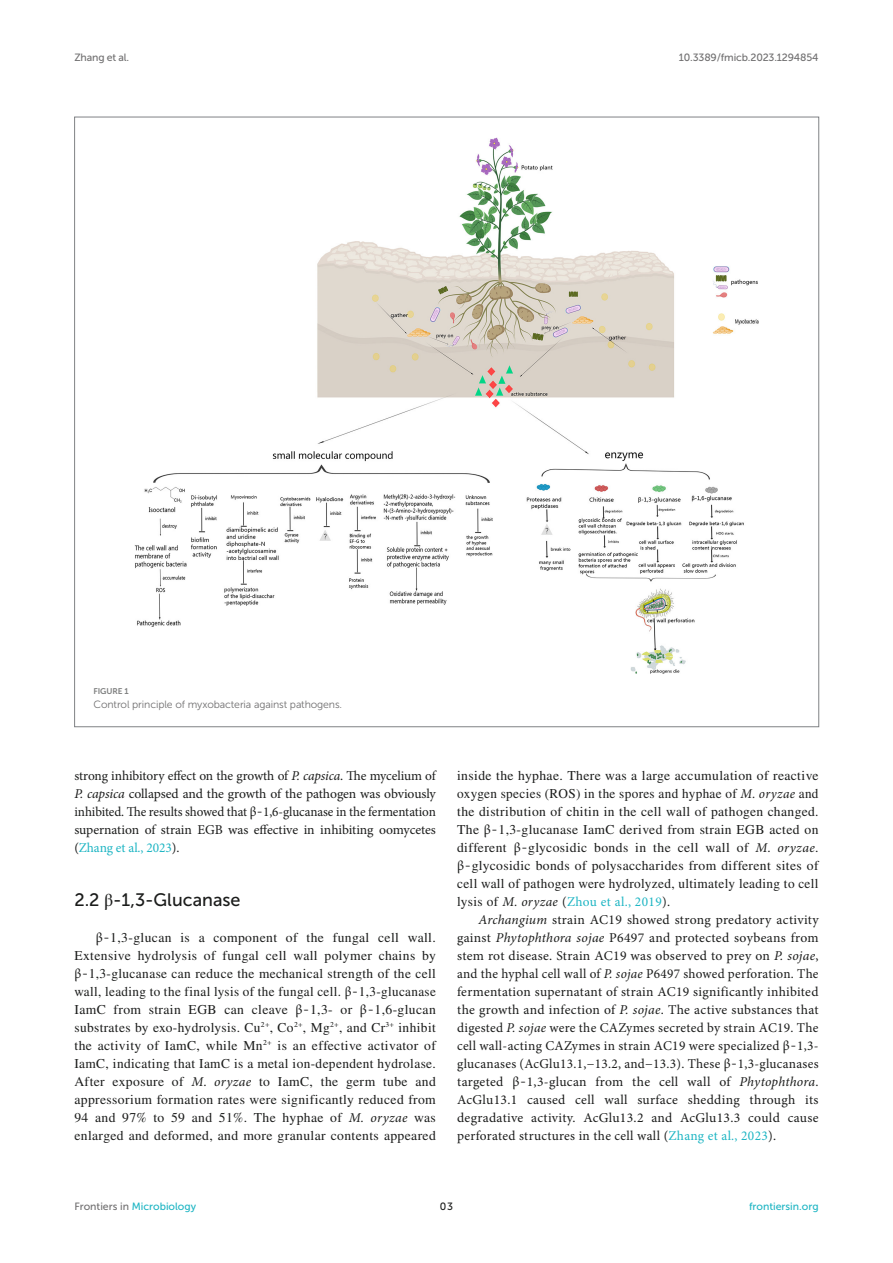
<style>
.page{position:relative;width:893px;height:1263px;background:#fff}
.page>*{position:absolute;margin:0;border:0;box-sizing:border-box;transform-origin:0 0}
.HEAD_2{font:18px "Museo Sans 500";color:#1b1c1b}
.TEXT_FLUSH{font:13.5px/18px "STIX General";letter-spacing:.03em;color:#1b1c1b;text-align:justify}
.TEXT{font:13.5px/18px "Minion Pro";letter-spacing:.005em;color:#1b1c1b;text-align:justify}
.FIG_LEG{font:10.5px "Museo Sans 300";letter-spacing:-.01em;color:#706f70}
.t1{font:10.5px "Museo Sans 500";color:#1db5c3}
.t2{font:10.5px "Museo Sans 500";letter-spacing:-.015em;color:#706f70}
.t3{font:10.5px "Museo Sans 500";color:#1b1c1b}
.FIG_HD{font:8.25px "Museo Sans 700";letter-spacing:-.01em;color:#7e7f7f}
.s1{font-style:italic}
.s2{font-family:"Museo Sans 300"}
.s3{color:#1db5c3}
.s4{font-family:"STIX General"}
.s5{font-family:"Minion Pro"}
.s6{font-family:"Minion Pro";font-style:italic}
.s7{font-family:"Minion Pro";color:#1db5c3}
.s8{color:#706f70}
</style>
<div class="page">
<img style="left:134px;top:137px;width:625px;height:537px">
<p class="t2" style="left:74px;top:51px;width:56px">Zhang et al.</p>
<p class="t2" style="left:679px;top:51px;width:141px">10.3389/fmicb.2023.1294854</p>
<p class="FIG_HD" style="left:94px;top:687px;width:37px">FIGURE 1</p>
<p class="FIG_LEG" style="left:94px;top:698px;width:250px">Control principle of myxobacteria against pathogens.</p>
<p class="TEXT" style="left:74px;top:767px;width:363px">strong inhibitory effect on the growth of <span class="s1">P. capsica</span>. The mycelium of <span class="s1">P. capsica</span> collapsed and the growth of the pathogen was obviously inhibited. The results showed that β<span class="s2">-</span>1,6-glucanase in the fermentation supernation of strain EGB was effective in inhibiting oomycetes (<span class="s3">Zhang et al., 2023</span>).</p>
<p class="HEAD_2" style="left:74px;top:890px;width:168px">2.2 <span class="s4">β</span>-1,3-Glucanase</p>
<p class="TEXT_FLUSH" style="left:74px;top:929px;width:363px;text-indent:21px"><span class="s5">β</span><span class="s2">-</span>1,3-glucan is a component of the fungal cell wall.<br>Extensive hydrolysis of fungal cell wall polymer chains by <span class="s5">β</span><span class="s2">-</span>1,3-glucanase can reduce the mechanical strength of the cell wall, leading to the final lysis of the fungal cell. <span class="s5">β</span><span class="s2">-</span>1,3-glucanase IamC from strain EGB can cleave <span class="s5">β</span><span class="s2">-</span>1,3- or <span class="s5">β</span><span class="s2">-</span>1,6-glucan substrates by exo-hydrolysis. Cu<sup>2+</sup>, Co<sup>2+</sup>, Mg<sup>2+</sup>, and Cr<sup>3+</sup> inhibit the activity of IamC, while Mn<sup>2+</sup> is an effective activator of IamC, indicating that IamC is a metal ion-dependent hydrolase.<br>After exposure of <span class="s6">M. oryzae</span> to IamC, the germ tube and appressorium formation rates were significantly reduced from 94 and 97% to 59 and 51%. The hyphae of <span class="s6">M. oryzae</span> was enlarged and deformed, and more granular contents appeared</p>
<p class="TEXT_FLUSH" style="left:457px;top:767px;width:363px">inside the hyphae. There was a large accumulation of reactive oxygen species (ROS) in the spores and hyphae of <span class="s6">M. oryzae</span> and the distribution of chitin in the cell wall of pathogen changed.<br>The <span class="s5">β</span><span class="s2">-</span>1,3-glucanase IamC derived from strain EGB acted on different <span class="s5">β</span><span class="s2">-</span>glycosidic bonds in the cell wall of <span class="s6">M. oryzae</span>. <span class="s5">β</span><span class="s2">-</span>glycosidic bonds of polysaccharides from different sites of cell wall of pathogen were hydrolyzed, ultimately leading to cell lysis of <span class="s6">M. oryzae</span> <span class="s5">(</span><span class="s7">Zhou et al., 2019</span><span class="s5">).</span></p>
<p class="TEXT" style="left:457px;top:911px;width:363px;text-indent:21px"><span class="s1">Archangium</span> strain AC19 showed strong predatory activity gainst <span class="s1">Phytophthora sojae</span> P6497 and protected soybeans from stem rot disease. Strain AC19 was observed to prey on <span class="s1">P. sojae</span>, and the hyphal cell wall of <span class="s1">P. sojae</span> P6497 showed perforation. The fermentation supernatant of strain AC19 significantly inhibited the growth and infection of <span class="s1">P. sojae</span>. The active substances that digested <span class="s1">P. sojae</span> were the CAZymes secreted by strain AC19. The cell wall-acting CAZymes in strain AC19 were specialized β<span class="s2">-</span>1,3- glucanases (AcGlu13.1,−13.2, and−13.3). These β<span class="s2">-</span>1,3-glucanases targeted β<span class="s2">-</span>1,3-glucan from the cell wall of <span class="s1">Phytophthora</span>.<br>AcGlu13.1 caused cell wall surface shedding through its degradative activity. AcGlu13.2 and AcGlu13.3 could cause perforated structures in the cell wall (<span class="s3">Zhang et al., 2023</span>).</p>
<p class="t1" style="left:74px;top:1200px;width:123px"><span class="s8">Frontiers in</span> Microbiology</p>
<p class="t3" style="left:440px;top:1200px;width:15px">03</p>
<p class="t1" style="left:749px;top:1200px;width:71px">frontiersin.org</p>
</div>
